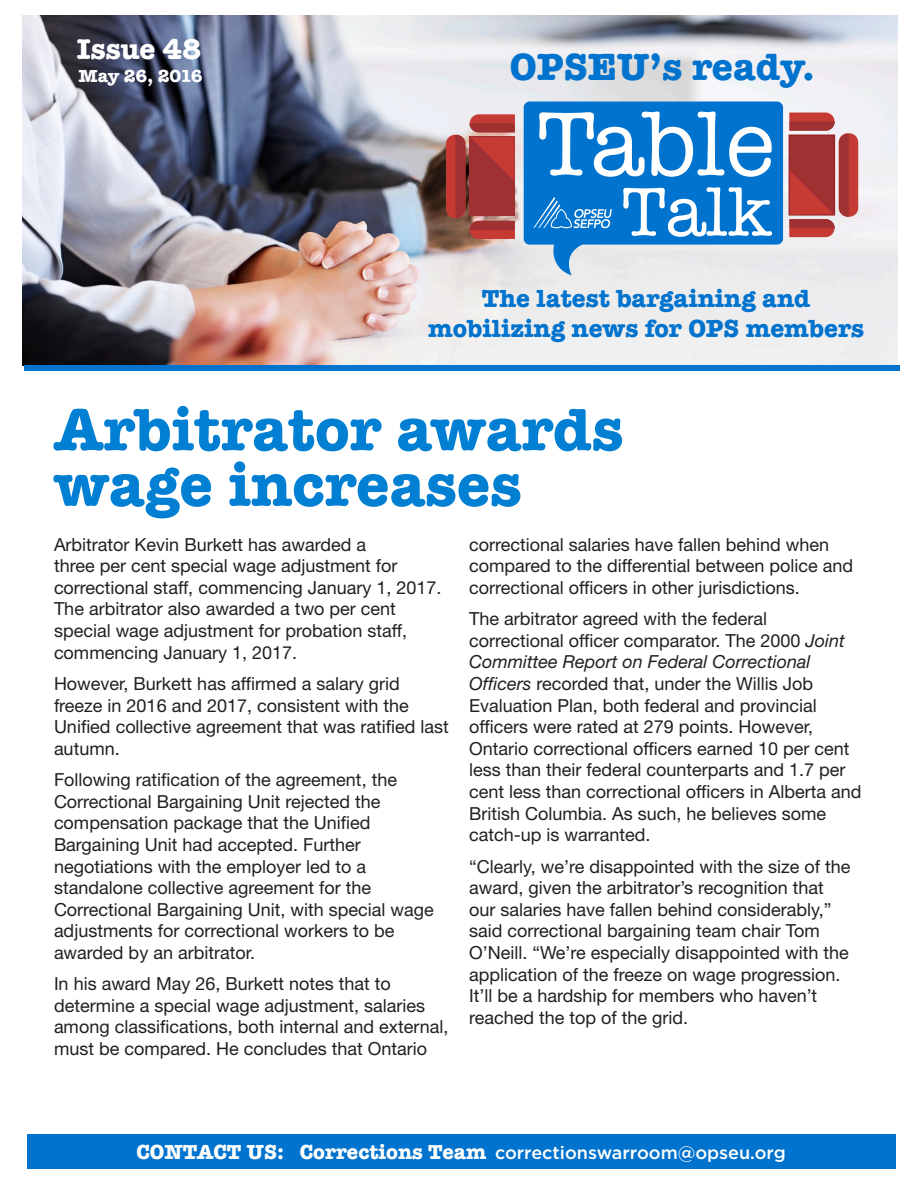
<style>
.page{position:relative;width:918px;height:1188px;background:#fff}
.page>*{position:absolute;margin:0;border:0;box-sizing:border-box;transform-origin:0 0}
.t1{font:93.6px "American Typewriter";color:#fff}
.t2{font:71.1px "American Typewriter";color:#fff}
.t3{font:700 61.5px/55.5px "American Typewriter";color:#007fd3}
.t4{font:700 39px "American Typewriter";color:#0073ce}
.header_text{font:700 29.4px "American Typewriter";color:#fff}
.t5{font:700 25.5px/30.6px "American Typewriter";color:#0073ce;text-align:center}
.body_copy_1_column{font:18px/21.6px "Helvetica Neue LT Std";color:#231f20}
.Contact{font:500 18px "Gotham HTF";color:#fff}
.header_text-2{font:700 18px "American Typewriter";color:#fff}
.s1{font-style:italic}
.s2{font-family:"American Typewriter";font-weight:700;font-size:21px}
</style>
<div class="page">
<img style="left:23px;top:15px;width:874px;height:351px">
<div style="left:446px;top:135px;width:20px;height:83px;background:#c53b33;border-radius:9px"></div>
<svg style="left:455px;top:114px;width:60px;height:125px;background:#ab4543"></svg>
<div style="left:839px;top:133px;width:19px;height:84px;background:#c53b33;border-radius:9px"></div>
<svg style="left:789px;top:113px;width:60px;height:124px;background:#b65454"></svg>
<svg style="left:524px;top:102px;width:259px;height:174px;background:#2a88d3"></svg>
<svg style="left:533px;top:197px;width:79px;height:33px;background:#2f8dd7"></svg>
<div style="left:25px;top:366px;width:875px;height:5px;background:#0073ce"></div>
<div style="left:27px;top:1134px;width:868px;height:35px;background:#0073ce"></div>
<p class="header_text" style="left:77px;top:23px;width:126px">Issue 48</p>
<p class="header_text-2" style="left:78px;top:60px;width:126px">May 26, 2016</p>
<h3 class="t4" style="left:510px;top:34px;width:307px">OPSEU’s ready.</h3>
<h1 class="t1" style="left:537px;top:72px;width:240px">Table</h1>
<h2 class="t2" style="left:621px;top:158px;width:152px">Talk</h2>
<h3 class="t5" style="left:428px;top:282px;width:437px">The latest bargaining and mobilizing news for OPS members</h3>
<p class="t3" style="left:54px;top:399px;width:571px">Arbitrator awards wage increases</p>
<p class="body_copy_1_column" style="left:54px;top:533px;width:389px">Arbitrator Kevin Burkett has awarded a<br>three per cent special wage adjustment for correctional staff, commencing January 1, 2017.<br>The arbitrator also awarded a two per cent special wage adjustment for probation staff, commencing January 1, 2017.</p>
<p class="body_copy_1_column" style="left:54px;top:673px;width:396px">However, Burkett has affirmed a salary grid freeze in 2016 and 2017, consistent with the Unified collective agreement that was ratified last autumn.</p>
<p class="body_copy_1_column" style="left:54px;top:769px;width:381px">Following ratification of the agreement, the Correctional Bargaining Unit rejected the compensation package that the Unified Bargaining Unit had accepted. Further negotiations with the employer led to a standalone collective agreement for the Correctional Bargaining Unit, with special wage adjustments for correctional workers to be awarded by an arbitrator.</p>
<p class="body_copy_1_column" style="left:54px;top:973px;width:396px">In his award May 26, Burkett notes that to determine a special wage adjustment, salaries among classifications, both internal and external, must be compared. He concludes that Ontario</p>
<p class="body_copy_1_column" style="left:469px;top:533px;width:386px">correctional salaries have fallen behind when compared to the differential between police and correctional officers in other jurisdictions.</p>
<p class="body_copy_1_column" style="left:469px;top:608px;width:394px">The arbitrator agreed with the federal correctional officer comparator. The 2000 <span class="s1">Joint Committee Report on Federal Correctional Officers</span> recorded that, under the Willis Job Evaluation Plan, both federal and provincial officers were rated at 279 points. However, Ontario correctional officers earned 10 per cent less than their federal counterparts and 1.7 per cent less than correctional officers in Alberta and British Columbia. As such, he believes some catch-up is warranted.</p>
<p class="body_copy_1_column" style="left:469px;top:855px;width:383px">“Clearly, we’re disappointed with the size of the award, given the arbitrator’s recognition that our salaries have fallen behind considerably,” said correctional bargaining team chair Tom O’Neill. “We’re especially disappointed with the application of the freeze on wage progression.<br>It’ll be a hardship for members who haven’t reached the top of the grid.</p>
<p class="Contact" style="left:136px;top:1142px;width:651px"><span class="s2">CONTACT US: Corrections Team</span> correctionswarroom@opseu.org</p>
</div>
